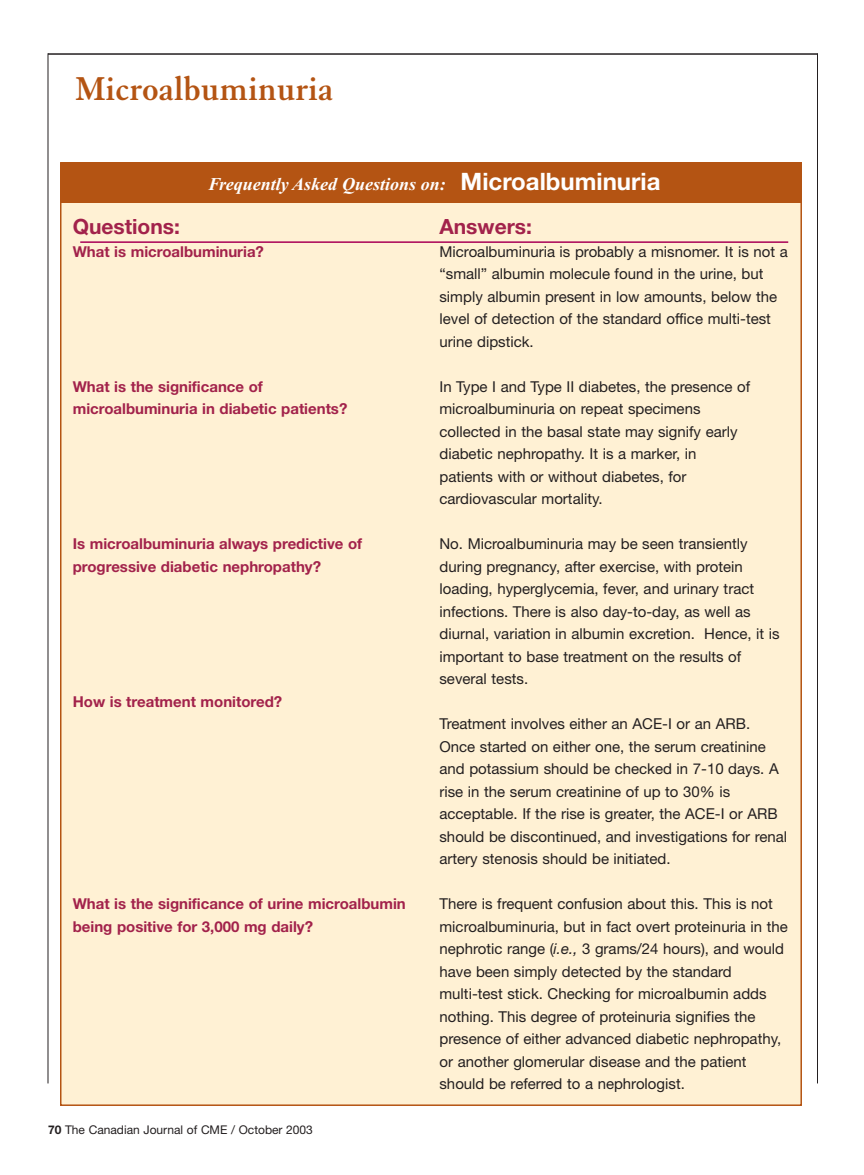
<style>
.page{position:relative;width:864px;height:1175px;background:#fff}
.page>*{position:absolute;margin:0;border:0;box-sizing:border-box;transform-origin:0 0}
.t1{font:700 36px "Granjon";color:#b45413}
.t2{font:700 21px "Helvetica Neue";color:#a2224b}
.t3{font:italic 700 18px "Times New Roman";color:#fff}
.t4{font:15px/22.5px "Helvetica Neue";color:#231f20}
.t5{font:700 15px/22.5px "Helvetica Neue";color:#a2224b}
.t6{font:12px "Helvetica Neue";color:#231f20}
.s1{font-family:"Helvetica Neue";font-style:normal;font-size:24px}
.s2{font-weight:700}
.s3{font-style:italic}
</style>
<div class="page">
<hr style="left:48px;top:53px;width:770px;height:2px;background:#231f20">
<hr style="left:48px;top:53px;width:1px;height:1030px;background:#231f20">
<hr style="left:817px;top:53px;width:1px;height:1030px;background:#231f20">
<div style="left:61px;top:162px;width:740px;height:942px;background:#fff1d4"></div>
<div style="left:61px;top:162px;width:740px;height:40px;background:#b45413"></div>
<hr style="left:80px;top:241px;width:708px;height:2px;background:#a90056">
<h1 class="t1" style="left:75px;top:75px;width:260px">Microalbuminuria</h1>
<p class="t3" style="left:209px;top:177px;width:453px">Frequently Asked Questions on: <span class="s1">Microalbuminuria</span></p>
<h2 class="t2" style="left:73px;top:219px;width:109px">Questions:</h2>
<p class="t5" style="left:73px;top:241px;width:193px">What is microalbuminuria?</p>
<p class="t5" style="left:73px;top:376px;width:276px">What is the significance of microalbuminuria in diabetic patients?</p>
<p class="t5" style="left:73px;top:534px;width:291px">Is microalbuminuria always predictive of progressive diabetic nephropathy?</p>
<p class="t5" style="left:73px;top:691px;width:211px">How is treatment monitored?</p>
<p class="t5" style="left:73px;top:894px;width:335px">What is the significance of urine microalbumin being positive for 3,000 mg daily?</p>
<p class="t6" style="left:48px;top:1125px;width:266px"><span class="s2">70</span> The Canadian Journal of CME / October 2003</p>
<h2 class="t2" style="left:439px;top:219px;width:94px">Answers:</h2>
<p class="t4" style="left:439px;top:241px;width:350px">Microalbuminuria is probably a misnomer. It is not a “small” albumin molecule found in the urine, but simply albumin present in low amounts, below the level of detection of the standard office multi-test urine dipstick.</p>
<p class="t4" style="left:439px;top:376px;width:312px">In Type I and Type II diabetes, the presence of microalbuminuria on repeat specimens collected in the basal state may signify early diabetic nephropathy. It is a marker, in patients with or without diabetes, for cardiovascular mortality.</p>
<p class="t4" style="left:439px;top:534px;width:342px">No. Microalbuminuria may be seen transiently during pregnancy, after exercise, with protein loading, hyperglycemia, fever, and urinary tract infections. There is also day-to-day, as well as diurnal, variation in albumin excretion. Hence, it is important to base treatment on the results of several tests.</p>
<p class="t4" style="left:439px;top:714px;width:349px">Treatment involves either an ACE-I or an ARB.<br>Once started on either one, the serum creatinine and potassium should be checked in 7-10 days. A rise in the serum creatinine of up to 30% is acceptable. If the rise is greater, the ACE-I or ARB should be discontinued, and investigations for renal artery stenosis should be initiated.</p>
<p class="t4" style="left:439px;top:894px;width:350px">There is frequent confusion about this. This is not microalbuminuria, but in fact overt proteinuria in the nephrotic range (<span class="s3">i.e.,</span> 3 grams/24 hours), and would have been simply detected by the standard multi-test stick. Checking for microalbumin adds nothing. This degree of proteinuria signifies the presence of either advanced diabetic nephropathy, or another glomerular disease and the patient should be referred to a nephrologist.</p>
</div>
